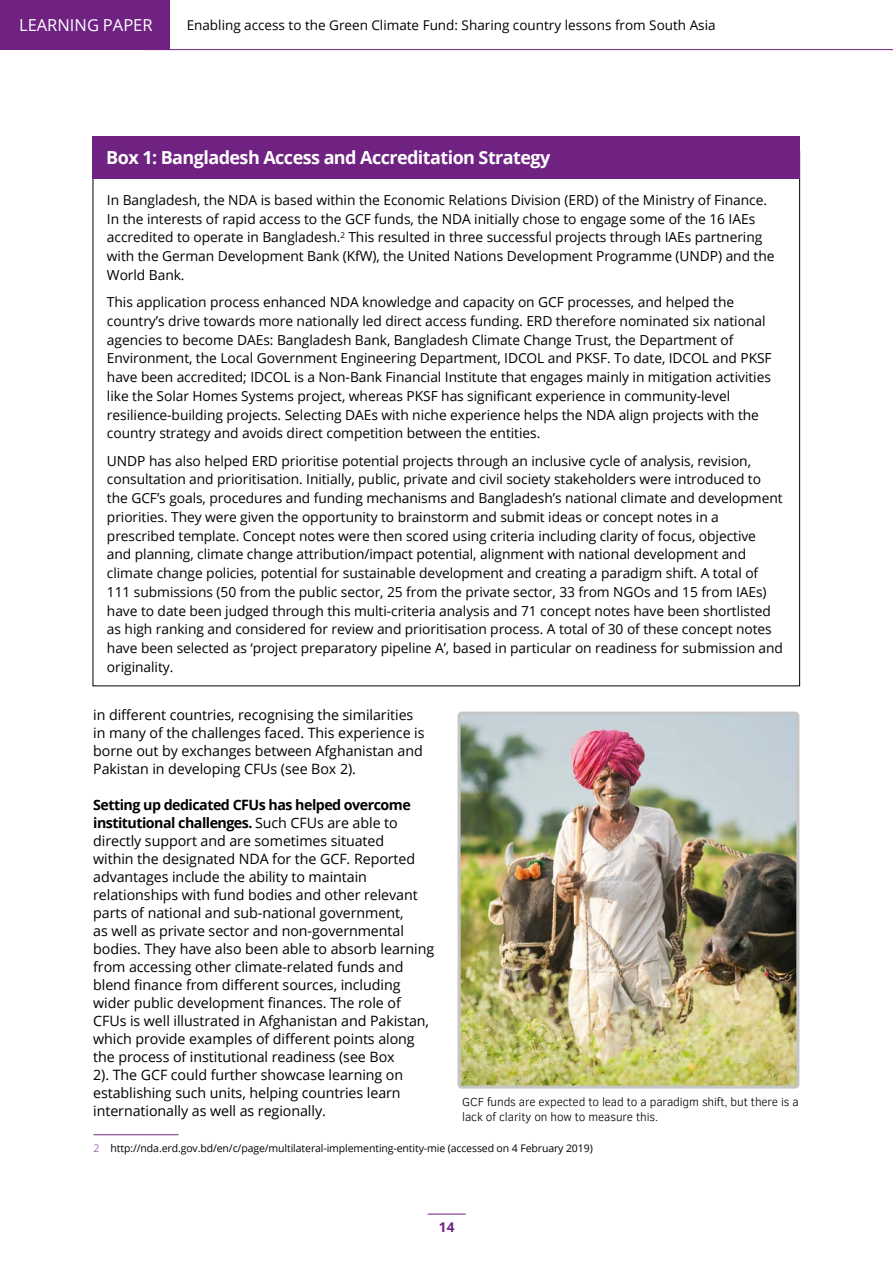
<style>
.page{position:relative;width:893px;height:1263px;background:#fff}
.page>*{position:absolute;margin:0;border:0;box-sizing:border-box;transform-origin:0 0}
.Box_head{font:700 18px "Open Sans";letter-spacing:-.03em;color:#fff}
.t1{font:16.5px "Open Sans";color:#fff}
.Body{font:14.25px/18px "Open Sans";letter-spacing:-.005em;color:#000}
.Box_body{font:13.8px/18.8px "Open Sans";letter-spacing:-.005em;color:#000}
.t2{font:13.5px "Open Sans";color:#000}
.t3{font:700 13.5px "Open Sans";color:#702283}
.t4{font:300 12px/15px "Clear Sans";letter-spacing:-.01em;color:#000}
.Footnote__single_dig{font:10.5px "Open Sans";letter-spacing:-.01em;color:#000}
.s1{font-weight:700}
.s2{font-weight:300;color:#702283}
</style>
<div class="page">
<div style="left:0;top:0;width:170px;height:50px;background:#702283"></div>
<hr style="left:428px;top:1214px;width:38px;height:1px;background:#702283">
<hr style="left:145px;top:49px;width:748px;height:1px;background:#702283">
<div style="left:92px;top:136px;width:708px;height:43px;background:#702283"></div>
<img style="left:461px;top:715px;width:334px;height:370px">
<div style="left:457px;top:711px;width:342px;height:378px;border:3px solid #c6c6c6;border-radius:3px"></div>
<hr style="left:94px;top:1134px;width:85px;height:1px;background:#702283">
<p class="t1" style="left:19px;top:14px;width:135px">LEARNING PAPER</p>
<p class="t2" style="left:187px;top:16px;width:530px">Enabling access to the Green Climate Fund: Sharing country lessons from South Asia</p>
<p class="Box_head" style="left:106px;top:145px;width:446px">Box 1: Bangladesh Access and Accreditation Strategy</p>
<p class="Box_body" style="left:107px;top:190px;width:669px">In Bangladesh, the NDA is based within the Economic Relations Division (ERD) of the Ministry of Finance.<br>In the interests of rapid access to the GCF funds, the NDA initially chose to engage some of the 16 IAEs accredited to operate in Bangladesh.<sup>2</sup> This resulted in three successful projects through IAEs partnering with the German Development Bank (KfW), the United Nations Development Programme (UNDP) and the World Bank.</p>
<p class="Box_body" style="left:107px;top:292px;width:666px">This application process enhanced NDA knowledge and capacity on GCF processes, and helped the country’s drive towards more nationally led direct access funding. ERD therefore nominated six national agencies to become DAEs: Bangladesh Bank, Bangladesh Climate Change Trust, the Department of Environment, the Local Government Engineering Department, IDCOL and PKSF. To date, IDCOL and PKSF have been accredited; IDCOL is a Non-Bank Financial Institute that engages mainly in mitigation activities like the Solar Homes Systems project, whereas PKSF has significant experience in community-level resilience-building projects. Selecting DAEs with niche experience helps the NDA align projects with the country strategy and avoids direct competition between the entities.</p>
<p class="Box_body" style="left:107px;top:451px;width:678px">UNDP has also helped ERD prioritise potential projects through an inclusive cycle of analysis, revision, consultation and prioritisation. Initially, public, private and civil society stakeholders were introduced to the GCF’s goals, procedures and funding mechanisms and Bangladesh’s national climate and development priorities. They were given the opportunity to brainstorm and submit ideas or concept notes in a prescribed template. Concept notes were then scored using criteria including clarity of focus, objective and planning, climate change attribution/impact potential, alignment with national development and climate change policies, potential for sustainable development and creating a paradigm shift. A total of 111 submissions (50 from the public sector, 25 from the private sector, 33 from NGOs and 15 from IAEs) have to date been judged through this multi-criteria analysis and 71 concept notes have been shortlisted as high ranking and considered for review and prioritisation process. A total of 30 of these concept notes have been selected as ‘project preparatory pipeline A’, based in particular on readiness for submission and originality.</p>
<p class="Body" style="left:93px;top:705px;width:333px">in different countries, recognising the similarities in many of the challenges faced. This experience is borne out by exchanges between Afghanistan and Pakistan in developing CFUs (see Box 2).</p>
<p class="Body" style="left:93px;top:795px;width:343px"><span class="s1">Setting up dedicated CFUs has helped overcome institutional challenges.</span> Such CFUs are able to directly support and are sometimes situated<br>within the designated NDA for the GCF. Reported advantages include the ability to maintain relationships with fund bodies and other relevant parts of national and sub-national government,<br>as well as private sector and non-governmental bodies. They have also been able to absorb learning from accessing other climate-related funds and blend finance from different sources, including wider public development finances. The role of CFUs is well illustrated in Afghanistan and Pakistan, which provide examples of different points along the process of institutional readiness (see Box<br>2). The GCF could further showcase learning on establishing such units, helping countries learn internationally as well as regionally.</p>
<p class="t4" style="left:462px;top:1094px;width:338px">GCF funds are expected to lead to a paradigm shift, but there is a lack of clarity on how to measure this.</p>
<p class="Footnote__single_dig" style="left:94px;top:1141px;width:501px"><span class="s2">2</span> http://nda.erd.gov.bd/en/c/page/multilateral-implementing-entity-mie (accessed on 4 February 2019)</p>
<p class="t3" style="left:439px;top:1217px;width:17px">14</p>
</div>
